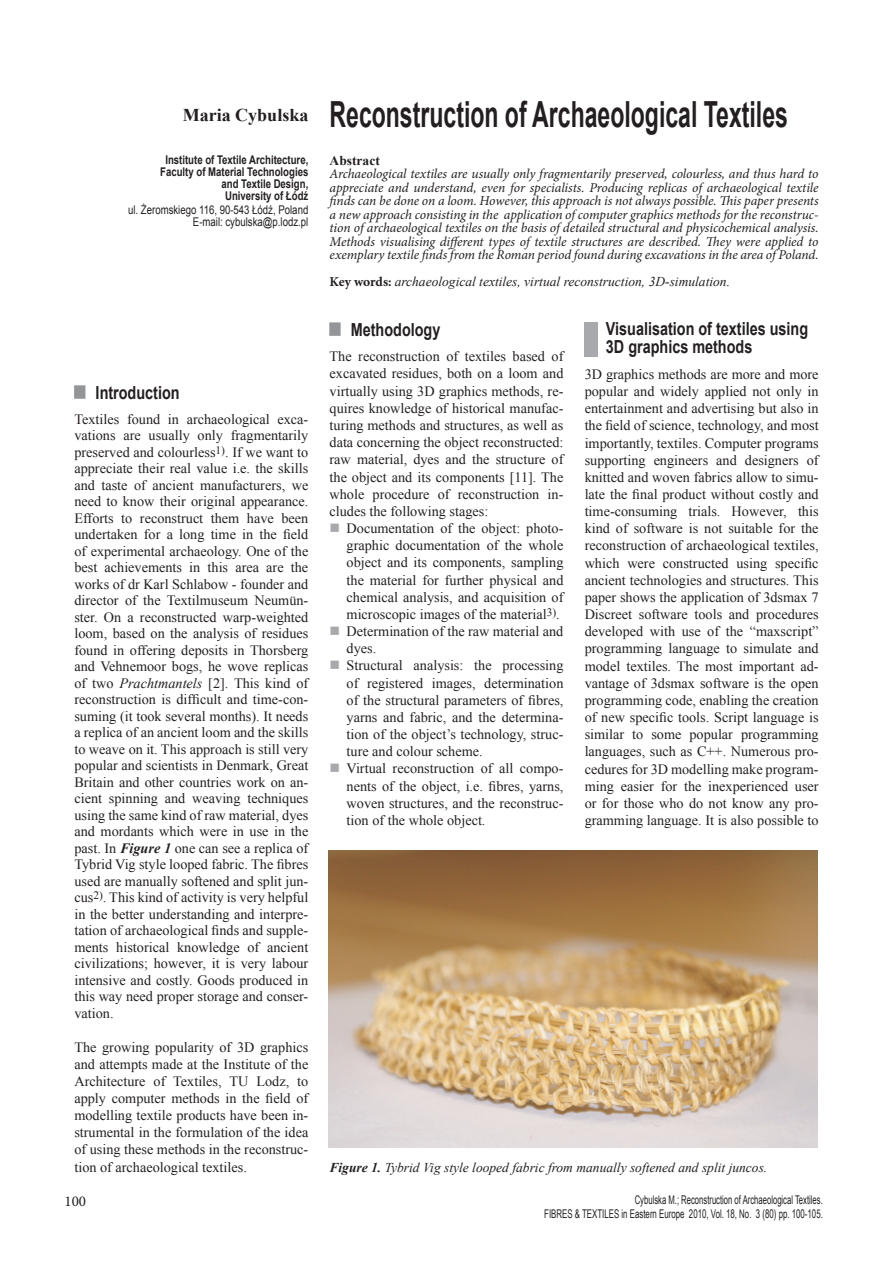
<style>
.page{position:relative;width:893px;height:1263px;background:#fff}
.page>*{position:absolute;margin:0;border:0;box-sizing:border-box;transform-origin:0 0}
.t1{font:700 36px "Arial";color:#231f20;scale:.64 1}
.t2{font:700 18px/18px "Arial";color:#231f20;scale:.8 1}
.t3{font:15px "Minion Pro";color:#231f20}
.t4{font:14.25px/17.1px "Times New Roman";color:#231f20;text-align:justify}
.t5{font:italic 13.5px/13.5px "Minion Pro";letter-spacing:-.01em;color:#231f20;text-align:justify}
.t6{font:italic 13.5px "Times New Roman";color:#231f20}
.t7{font:700 13.5px "Times New Roman";color:#231f20}
.t8{font:700 12px/12px "Arial";color:#231f20;text-align:right;scale:.8 1}
.t9{font:12px "Arial Narrow";color:#231f20;scale:.8 1}
.t10{font:12px/12px "Arial";color:#231f20;text-align:right;scale:.8 1}
.t11{font:12px "Arial";color:#231f20;scale:.64 1}
.s1{font-family:"Minion Pro";font-weight:700;font-style:normal}
.s2{color:#939598}
.s3{color:#a8a9ad}
.s4{font-style:italic}
.s5{font-weight:700;font-style:italic}
.s6{font-weight:700}
</style>
<div class="page">
<div style="left:329px;top:322px;width:12px;height:14px;border:3px solid #939598"></div>
<div style="left:585px;top:322px;width:13px;height:34px;background:#a8a9ad"></div>
<div style="left:74px;top:385px;width:11px;height:14px;border:3px solid #939598"></div>
<img style="left:329px;top:850px;width:489px;height:297px">
<h1 class="t1" style="left:183px;top:91px;width:947px"><sup>Maria</sup> <sup>Cybulska</sup> Reconstruction of Archaeological Textiles</h1>
<p class="t8" style="left:160px;top:154px;width:187px">Institute of Textile Architecture,<br>Faculty of Material Technologies and Textile Design,<br>University of Łódź</p>
<p class="t10" style="left:128px;top:204px;width:227px">ul. Żeromskiego 116, 90-543 Łódź, Poland<br>E-mail: cybulska@p.lodz.pl</p>
<p class="t7" style="left:330px;top:151px;width:52px">Abstract</p>
<p class="t5" style="left:330px;top:167px;width:491px">Archaeological textiles are usually only fragmentarily preserved, colourless, and thus hard to appreciate and understand, even for specialists. Producing replicas of archaeological textile finds can be done on a loom. However, this approach is not always possible. This paper presents a new approach consisting in the application of computer graphics methods for the reconstruc&shy;tion of archaeological textiles on the basis of detailed structural and physicochemical analysis.<br>Methods visualising different types of textile structures are described. They were applied to exemplary textile finds from the Roman period found during excavations in the area of Poland.</p>
<p class="t6" style="left:330px;top:272px;width:402px"><span class="s1">Key words:</span> archaeological textiles, virtual reconstruction, 3D-simulation.</p>
<p class="t2" style="left:330px;top:321px;width:140px"><span class="s2">■</span> Methodology</p>
<p class="t4" style="left:330px;top:348px;width:235px">The reconstruction of textiles based of excavated residues, both on a loom and virtually using 3D graphics methods, re&shy;quires knowledge of historical manufac&shy;turing methods and structures, as well as data concerning the object reconstructed: raw material, dyes and the structure of the object and its components [11]. The whole procedure of reconstruction in&shy;cludes the following stages:</p>
<p class="t4" style="left:347px;top:519px;width:218px;text-indent:-17px"><span class="s3">■</span> Documentation of the object: photo&shy;graphic documentation of the whole object and its components, sampling the material for further physical and chemical analysis, and acquisition of microscopic images of the material<sup>3)</sup>.</p>
<p class="t4" style="left:347px;top:622px;width:218px;text-indent:-17px"><span class="s3">■</span> Determination of the raw material and dyes.</p>
<p class="t4" style="left:347px;top:657px;width:218px;text-indent:-17px"><span class="s3">■</span> Structural analysis: the processing of registered images, determination of the structural parameters of fibres, yarns and fabric, and the determina&shy;tion of the object’s technology, struc&shy;ture and colour scheme.</p>
<p class="t4" style="left:347px;top:760px;width:218px;text-indent:-17px"><span class="s3">■</span> Virtual reconstruction of all compo&shy;nents of the object, i.e. fibres, yarns, woven structures, and the reconstruc&shy;tion of the whole object.</p>
<p class="t2" style="left:606px;top:320px;width:254px">Visualisation of textiles using<br>3D graphics methods</p>
<p class="t4" style="left:585px;top:365px;width:235px">3D graphics methods are more and more popular and widely applied not only in entertainment and advertising but also in the field of science, technology, and most importantly, textiles. Computer programs supporting engineers and designers of knitted and woven fabrics allow to simu&shy;late the final product without costly and time-consuming trials. However, this kind of software is not suitable for the reconstruction of archaeological textiles, which were constructed using specific ancient technologies and structures. This paper shows the application of 3dsmax 7<br>Discreet software tools and procedures developed with use of the “maxscript” programming language to simulate and model textiles. The most important ad&shy;vantage of 3dsmax software is the open programming code, enabling the creation of new specific tools. Script language is similar to some popular programming languages, such as C++. Numerous pro&shy;cedures for 3D modelling make program&shy;ming easier for the inexperienced user or for those who do not know any pro&shy;gramming language. It is also possible to</p>
<p class="t2" style="left:74px;top:384px;width:133px"><span class="s2">■</span> Introduction</p>
<p class="t4" style="left:74px;top:410px;width:235px;line-height:16.5px">Textiles found in archaeological exca&shy;vations are usually only fragmentarily preserved and colourless<sup>1)</sup>. If we want to appreciate their real value i.e. the skills and taste of ancient manufacturers, we need to know their original appearance.<br>Efforts to reconstruct them have been undertaken for a long time in the field of experimental archaeology. One of the best achievements in this area are the works of dr Karl Schlabow - founder and director of the Textilmuseum Neumün&shy;ster. On a reconstructed warp-weighted loom, based on the analysis of residues found in offering deposits in Thorsberg and Vehnemoor bogs, he wove replicas of two <span class="s4">Prachtmantels</span> [2]. This kind of reconstruction is difficult and time-con&shy;suming (it took several months). It needs a replica of an ancient loom and the skills to weave on it. This approach is still very popular and scientists in Denmark, Great Britain and other countries work on an&shy;cient spinning and weaving techniques using the same kind of raw material, dyes and mordants which were in use in the past. In <span class="s5">Figure 1</span> one can see a replica of Tybrid Vig style looped fabric. The fibres used are manually softened and split jun&shy;cus<sup>2)</sup>. This kind of activity is very helpful in the better understanding and interpre&shy;tation of archaeological finds and supple&shy;ments historical knowledge of ancient civilizations; however, it is very labour intensive and costly. Goods produced in this way need proper storage and conser&shy;vation.</p>
<p class="t4" style="left:74px;top:1038px;width:235px">The growing popularity of 3D graphics and attempts made at the Institute of the Architecture of Textiles, TU Lodz, to apply computer methods in the field of modelling textile products have been in&shy;strumental in the formulation of the idea of using these methods in the reconstruc&shy;tion of archaeological textiles.</p>
<p class="t6" style="left:330px;top:1158px;width:439px"><span class="s6">Figure 1.</span> Tybrid Vig style looped fabric from manually softened and split juncos.</p>
<p class="t3" style="left:65px;top:1191px;width:23px">100</p>
<p class="t11" style="left:635px;top:1191px;width:295px">Cybulska M.; Reconstruction of Archaeological Textiles.</p>
<p class="t9" style="left:544px;top:1205px;width:350px">FIBRES &amp; TEXTILES in Eastern Europe 2010, Vol. 18, No. 3 (80) pp. 100-105.</p>
</div>
